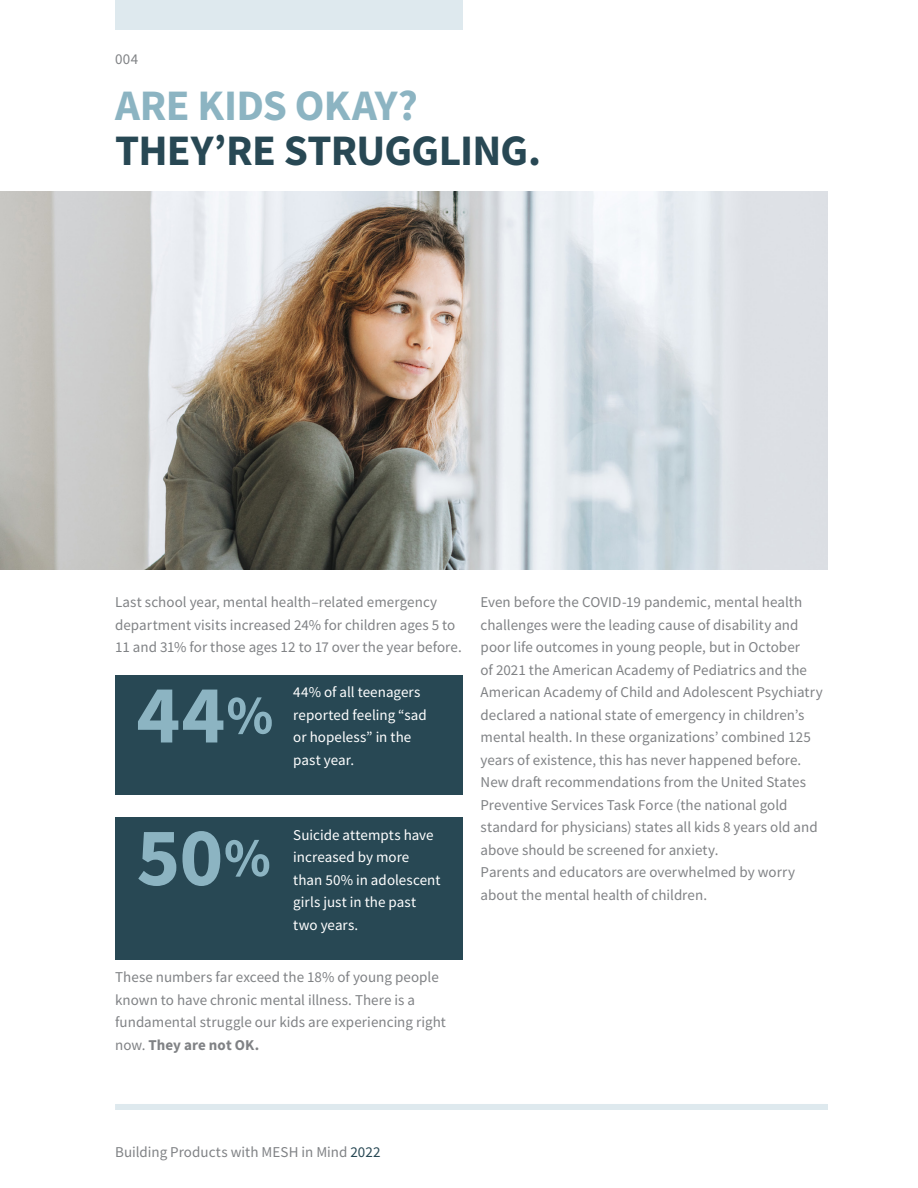
<style>
.page{position:relative;width:918px;height:1188px;background:#fff}
.page>*{position:absolute;margin:0;border:0;box-sizing:border-box;transform-origin:0 0}
.Headline_46_44_Left{font:700 83.4px "Source Sans Pro";color:#8cb4c2}
.Headline_29_30_Left{font:700 43.5px/45px "Source Sans Pro";letter-spacing:-.02em;color:#284854}
.Copy_Text_10_14_Left{font:15px/22.5px "Source Sans Pro";color:#808285}
.Copy_Text_10_14_Left-2{font:15px/22.5px "Source Sans Pro";letter-spacing:.005em;color:#fff}
.s1{color:#8cb4c2}
.s2{font-size:54.3px}
.s3{font-weight:700}
.s4{color:#284854}
</style>
<div class="page">
<div style="left:115px;top:0;width:348px;height:30px;background:#dee9ee"></div>
<div style="left:115px;top:1104px;width:713px;height:6px;background:#dee9ee"></div>
<img style="left:0;top:192px;width:828px;height:378px">
<div style="left:115px;top:675px;width:348px;height:120px;background:#284854"></div>
<div style="left:115px;top:818px;width:348px;height:142px;background:#284854"></div>
<p class="Copy_Text_10_14_Left" style="left:115px;top:47px;width:25px">004</p>
<p class="Headline_29_30_Left" style="left:115px;top:82px;width:427px"><span class="s1">ARE KIDS OKAY?<br></span>THEY’RE STRUGGLING.</p>
<p class="Copy_Text_10_14_Left" style="left:115px;top:591px;width:348px">Last school year, mental health–related emergency department visits increased 24% for children ages 5 to<br>11 and 31% for those ages 12 to 17 over the year before.</p>
<p class="Copy_Text_10_14_Left" style="left:481px;top:591px;width:344px">Even before the COVID-19 pandemic, mental health challenges were the leading cause of disability and poor life outcomes in young people, but in October<br>of 2021 the American Academy of Pediatrics and the American Academy of Child and Adolescent Psychiatry declared a national state of emergency in children’s mental health. In these organizations’ combined 125 years of existence, this has never happened before.</p>
<p class="Copy_Text_10_14_Left" style="left:481px;top:771px;width:339px">New draft recommendations from the United States Preventive Services Task Force (the national gold standard for physicians) states all kids 8 years old and above should be screened for anxiety.</p>
<p class="Copy_Text_10_14_Left" style="left:481px;top:861px;width:316px">Parents and educators are overwhelmed by worry about the mental health of children.</p>
<p class="Copy_Text_10_14_Left-2" style="left:293px;top:681px;width:135px">44% of all teenagers reported feeling “sad or hopeless” in the past year.</p>
<p class="Headline_46_44_Left" style="left:136px;top:658px;width:138px">44<span class="s2">%</span></p>
<p class="Copy_Text_10_14_Left-2" style="left:293px;top:824px;width:149px">Suicide attempts have increased by more than 50% in adolescent girls just in the past two years.</p>
<p class="Copy_Text_10_14_Left" style="left:115px;top:966px;width:332px">These numbers far exceed the 18% of young people known to have chronic mental illness. There is a fundamental struggle our kids are experiencing right now. <span class="s3">They are not OK.</span></p>
<p class="Headline_46_44_Left" style="left:136px;top:801px;width:136px">50<span class="s2">%</span></p>
<p class="Copy_Text_10_14_Left" style="left:115px;top:1140px;width:267px">Building Products with MESH in Mind <span class="s4">2022</span></p>
</div>
